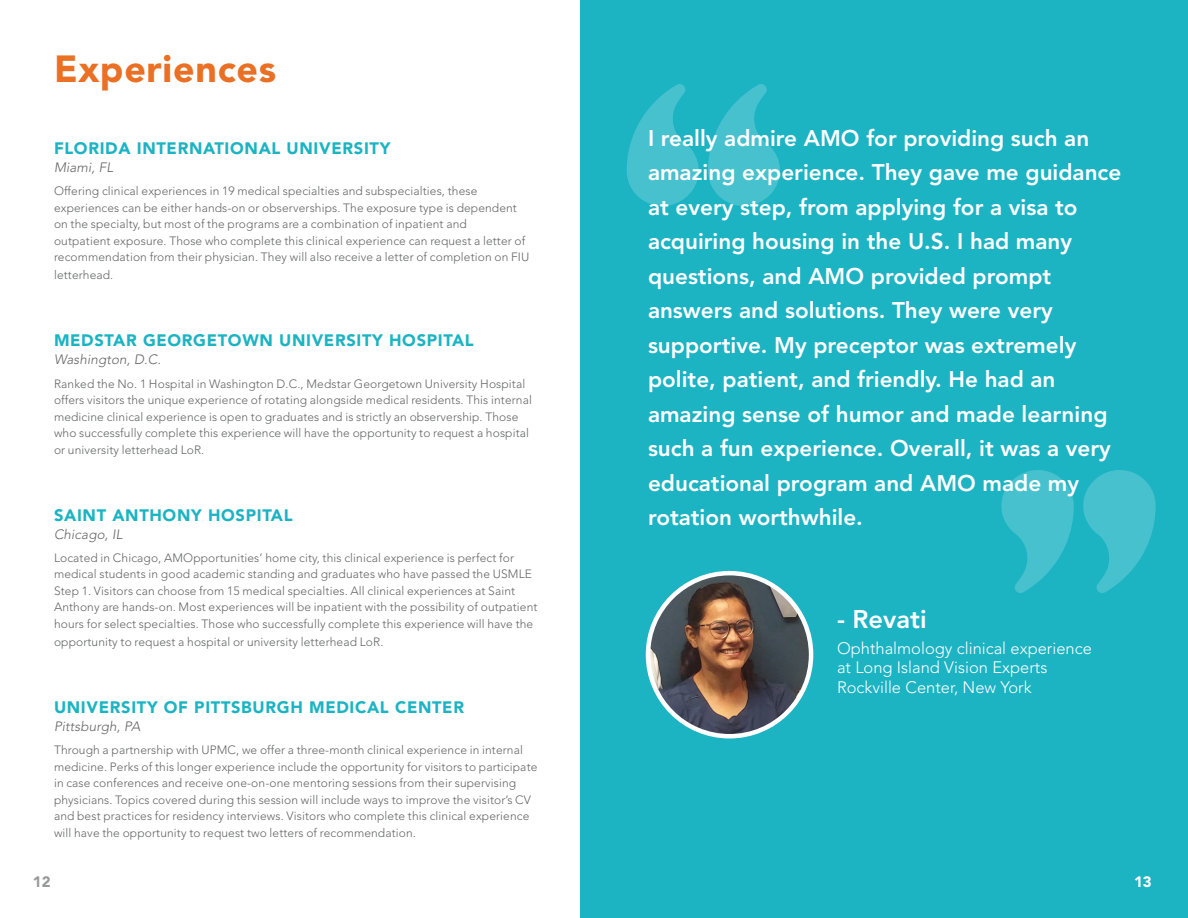
<style>
.page{position:relative;width:1188px;height:918px;background:#fff}
.page>*{position:absolute;margin:0;border:0;box-sizing:border-box;transform-origin:0 0}
.t1{font:900 37.5px "Avenir LT Std";letter-spacing:.02em;color:#e97024}
.t2{font:800 25.5px "Avenir LT Std";color:#fff}
.quote_style{font:800 22.5px/34.5px "Avenir LT Std";color:#fff}
.subhead_blue{font:900 16.5px "Avenir LT Std";letter-spacing:.04em;color:#1cb3c3}
.t3{font:300 16.5px/19.8px "Avenir LT Std";color:#fff}
.t4{font:900 15px "Avenir LT Std";color:#989999}
.t5{font:900 15px "Avenir LT Std";color:#fff}
.subsubhead{font:italic 300 13.5px "Avenir LT Std";letter-spacing:.01em;color:#656666}
.regular_paragraph{font:300 12px/16.5px "Avenir LT Std";letter-spacing:.01em;color:#656666}
</style>
<div class="page">
<div style="left:580px;top:0;width:608px;height:918px;background:#1cb3c3"></div>
<img style="left:626px;top:84px;width:154px;height:122px">
<img style="left:648px;top:573px;width:163px;height:163px;border-radius:82px">
<div style="left:646px;top:571px;width:167px;height:167px;border:4px solid #fff;border-radius:50%"></div>
<img style="left:1001px;top:470px;width:155px;height:123px">
<p class="t1" style="left:54px;top:47px;width:224px">Experiences</p>
<p class="subhead_blue" style="left:54px;top:138px;width:338px">FLORIDA INTERNATIONAL UNIVERSITY</p>
<p class="subsubhead" style="left:54px;top:159px;width:61px">Miami, FL</p>
<p class="regular_paragraph" style="left:54px;top:183px;width:477px">Offering clinical experiences in 19 medical specialties and subspecialties, these experiences can be either hands-on or observerships. The exposure type is dependent on the specialty, but most of the programs are a combination of inpatient and<br>outpatient exposure. Those who complete this clinical experience can request a letter of recommendation from their physician. They will also receive a letter of completion on FIU</p>
<p class="regular_paragraph" style="left:54px;top:267px;width:61px">letterhead.</p>
<p class="subhead_blue" style="left:54px;top:331px;width:421px">MEDSTAR GEORGETOWN UNIVERSITY HOSPITAL</p>
<p class="subsubhead" style="left:54px;top:352px;width:109px">Washington, D.C.</p>
<p class="regular_paragraph" style="left:54px;top:375px;width:479px">Ranked the No. 1 Hospital in Washington D.C., Medstar Georgetown University Hospital offers visitors the unique experience of rotating alongside medical residents. This internal medicine clinical experience is open to graduates and is strictly an observership. Those who successfully complete this experience will have the opportunity to request a hospital or university letterhead LoR.</p>
<p class="subhead_blue" style="left:54px;top:505px;width:240px">SAINT ANTHONY HOSPITAL</p>
<p class="subsubhead" style="left:54px;top:526px;width:70px">Chicago, IL</p>
<p class="regular_paragraph" style="left:54px;top:549px;width:485px">Located in Chicago, AMOpportunities’ home city, this clinical experience is perfect for medical students in good academic standing and graduates who have passed the USMLE Step 1. Visitors can choose from 15 medical specialties. All clinical experiences at Saint Anthony are hands-on. Most experiences will be inpatient with the possibility of outpatient hours for select specialties. Those who successfully complete this experience will have the</p>
<p class="regular_paragraph" style="left:54px;top:633px;width:331px">opportunity to request a hospital or university letterhead LoR.</p>
<p class="subhead_blue" style="left:54px;top:697px;width:412px">UNIVERSITY OF PITTSBURGH MEDICAL CENTER</p>
<p class="subsubhead" style="left:54px;top:718px;width:88px">Pittsburgh, PA</p>
<p class="regular_paragraph" style="left:54px;top:742px;width:485px">Through a partnership with UPMC, we offer a three-month clinical experience in internal medicine. Perks of this longer experience include the opportunity for visitors to participate in case conferences and receive one-on-one mentoring sessions from their supervising physicians. Topics covered during this session will include ways to improve the visitor’s CV and best practices for residency interviews. Visitors who complete this clinical experience will have the opportunity to request two letters of recommendation.</p>
<p class="quote_style" style="left:648px;top:121px;width:475px">I really admire AMO for providing such an amazing experience. They gave me guidance at every step, from applying for a visa to acquiring housing in the U.S. I had many questions, and AMO provided prompt answers and solutions. They were very supportive. My preceptor was extremely polite, patient, and friendly. He had an amazing sense of humor and made learning such a fun experience. Overall, it was a very educational program and AMO made my rotation worthwhile.</p>
<p class="t2" style="left:837px;top:604px;width:91px">- Revati</p>
<p class="t3" style="left:837px;top:638px;width:256px">Ophthalmology clinical experience at Long Island Vision Experts</p>
<p class="t3" style="left:837px;top:678px;width:196px">Rockville Center, New York</p>
<p class="t4" style="left:33px;top:873px;width:19px">12</p>
<p class="t5" style="left:1134px;top:873px;width:19px">13</p>
</div>
